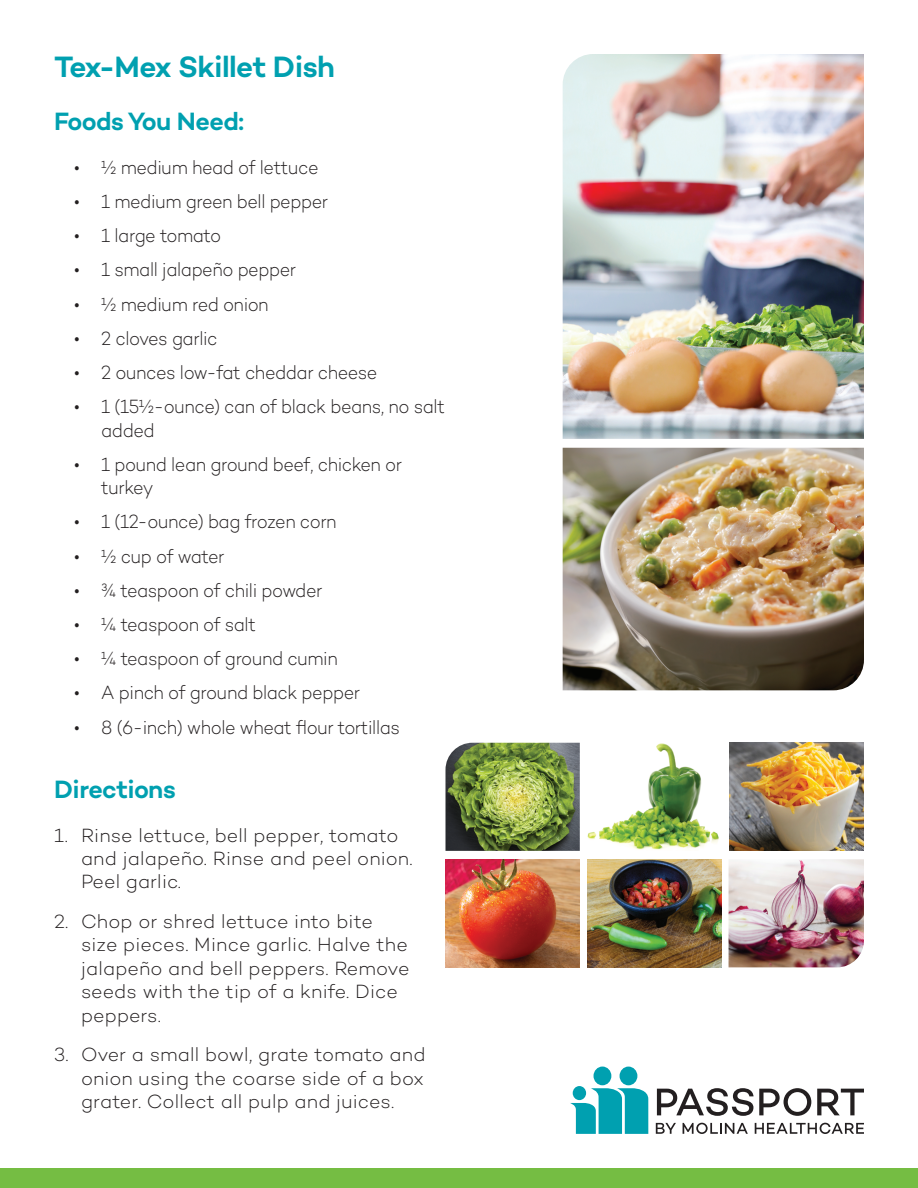
<style>
.page{position:relative;width:918px;height:1188px;background:#fff}
.page>*{position:absolute;margin:0;border:0;box-sizing:border-box;transform-origin:0 0}
.t1{font:600 30px "Campton";letter-spacing:-.02em;color:#00a0b0}
.t2{font:600 25.5px "Campton";letter-spacing:-.02em;color:#00a0b0}
.t3{font:300 19.5px/23.4px "Campton";letter-spacing:-.02em;color:#231f20;scale:.92 1}
.t4{font:300 19.5px/23.4px "Campton";letter-spacing:.005em;color:#231f20}
.t5{font:300 19.5px/23.4px "Campton";letter-spacing:-.02em;color:#231f20;text-align:justify}
</style>
<div class="page">
<div style="left:0;top:1169px;width:918px;height:19px;background:#75bd43"></div>
<img style="left:563px;top:448px;width:301px;height:242px">
<img style="left:563px;top:54px;width:301px;height:385px">
<img style="left:446px;top:743px;width:134px;height:108px">
<img style="left:729px;top:859px;width:135px;height:108px">
<img style="left:587px;top:743px;width:132px;height:107px">
<img style="left:446px;top:859px;width:134px;height:108px">
<img style="left:587px;top:859px;width:134px;height:108px">
<img style="left:729px;top:742px;width:135px;height:109px">
<svg style="left:657px;top:1088px;width:154px;height:28px"></svg>
<svg style="left:817px;top:1089px;width:47px;height:26px"></svg>
<svg style="left:656px;top:1123px;width:20px;height:11px"></svg>
<svg style="left:683px;top:1123px;width:65px;height:11px"></svg>
<svg style="left:755px;top:1123px;width:109px;height:11px"></svg>
<div style="left:620px;top:1067px;width:17px;height:18px;background:#00a0b0;border-radius:50%"></div>
<div style="left:594px;top:1067px;width:17px;height:18px;background:#00a0b0;border-radius:50%"></div>
<svg style="left:570px;top:1088px;width:78px;height:46px"></svg>
<div style="left:573px;top:1086px;width:13px;height:14px;background:#00a0b0;border-radius:50%"></div>
<h2 class="t1" style="left:54px;top:48px;width:283px">Tex-Mex Skillet Dish</h2>
<h3 class="t2" style="left:54px;top:105px;width:192px">Foods You Need:</h3>
<p class="t3" style="left:74px;top:155px;width:267px">• ½ medium head of lettuce</p>
<p class="t3" style="left:74px;top:189px;width:277px">• 1 medium green bell pepper</p>
<p class="t3" style="left:74px;top:224px;width:161px">• 1 large tomato</p>
<p class="t3" style="left:74px;top:258px;width:243px">• 1 small jalapeño pepper</p>
<p class="t3" style="left:74px;top:292px;width:213px">• ½ medium red onion</p>
<p class="t3" style="left:74px;top:326px;width:157px">• 2 cloves garlic</p>
<p class="t3" style="left:74px;top:360px;width:331px">• 2 ounces low-fat cheddar cheese</p>
<p class="t3" style="left:101px;top:395px;width:375px;text-indent:-27px">• 1 (15½-ounce) can of black beans, no salt added</p>
<p class="t3" style="left:101px;top:452px;width:328px;text-indent:-27px">• 1 pound lean ground beef, chicken or turkey</p>
<p class="t3" style="left:74px;top:510px;width:287px">• 1 (12-ounce) bag frozen corn</p>
<p class="t3" style="left:74px;top:544px;width:165px">• ½ cup of water</p>
<p class="t3" style="left:74px;top:578px;width:271px">• ¾ teaspoon of chili powder</p>
<p class="t3" style="left:74px;top:612px;width:199px">• ¼ teaspoon of salt</p>
<p class="t3" style="left:74px;top:647px;width:288px">• ¼ teaspoon of ground cumin</p>
<p class="t3" style="left:74px;top:681px;width:312px">• A pinch of ground black pepper</p>
<p class="t3" style="left:74px;top:715px;width:356px">• 8 (6-inch) whole wheat flour tortillas</p>
<h3 class="t2" style="left:54px;top:773px;width:123px">Directions</h3>
<p class="t4" style="left:81px;top:823px;width:333px;text-indent:-27px">1. Rinse lettuce, bell pepper, tomato and jalapeño. Rinse and peel onion.<br>Peel garlic.</p>
<p class="t4" style="left:81px;top:909px;width:330px;text-indent:-27px">2. Chop or shred lettuce into bite size pieces. Mince garlic. Halve the jalapeño and bell peppers. Remove seeds with the tip of a knife. Dice peppers.</p>
<p class="t5" style="left:81px;top:1043px;width:346px;text-indent:-27px">3. Over a small bowl, grate tomato and onion using the coarse side of a box grater. Collect all pulp and juices.</p>
</div>
